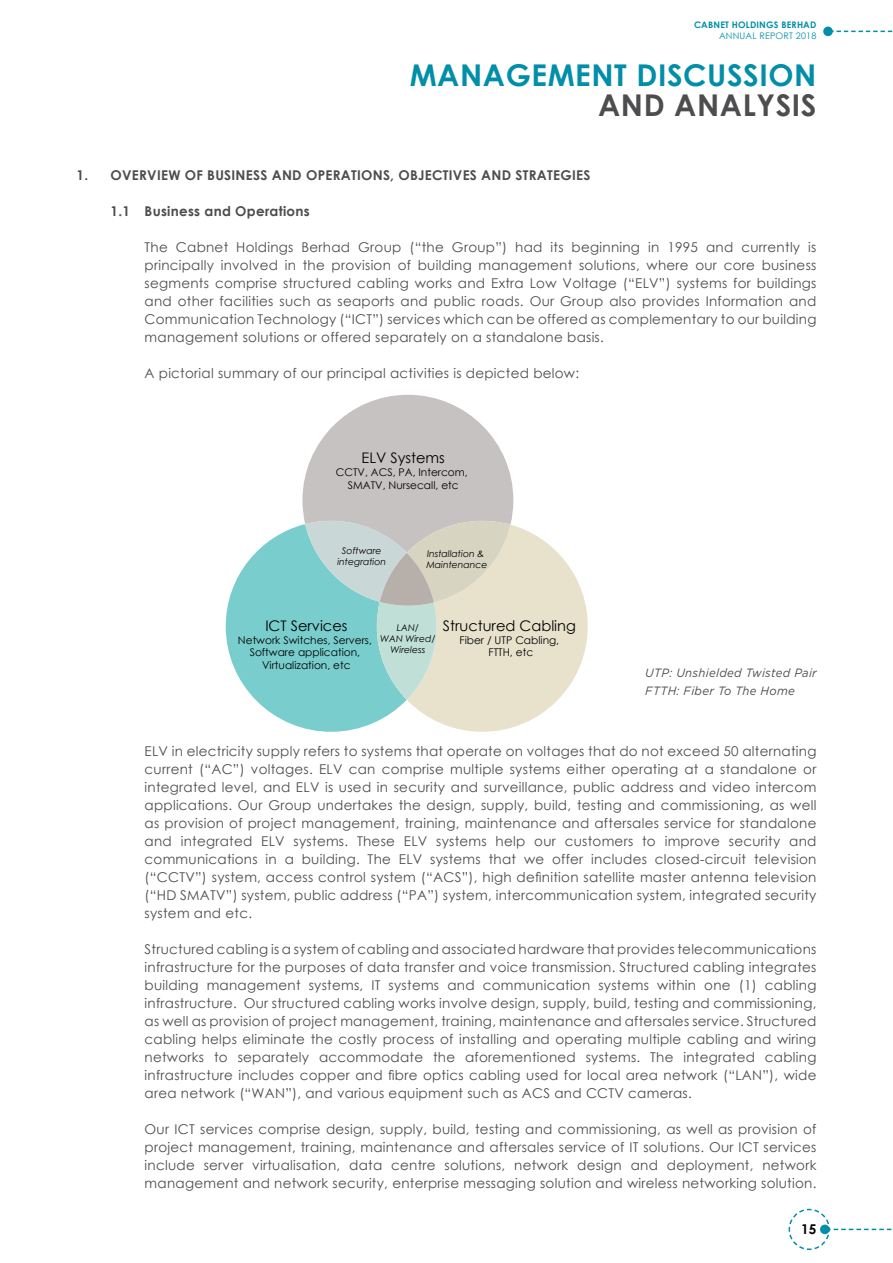
<style>
.page{position:relative;width:893px;height:1263px;background:#fff}
.page>*{position:absolute;margin:0;border:0;box-sizing:border-box;transform-origin:0 0}
.t1{font:700 30px "Century Gothic";letter-spacing:.02em;color:#008ea9}
.t2{font:700 30px "Century Gothic";letter-spacing:.02em;color:#4d4d4f}
.t3{font:14.55px "Century Gothic";color:#010101}
.t4{font:13.5px/18px "Century Gothic";letter-spacing:.02em;color:#4d4d4f;text-align:justify}
.t5{font:700 13.5px "Century Gothic";letter-spacing:.02em;color:#4d4d4f}
.t6{font:700 13.5px "Century Gothic";color:#000}
.t7{font:italic 12px/18px "Gotham";letter-spacing:.025em;color:#4d4d4f;scale:.95 1}
.t8{font:10.65px/12.8px "Century Gothic";color:#010101;text-align:center}
.t9{font:italic 9.3px/11.1px "Century Gothic";color:#010101;text-align:center}
.t10{font:700 9px "Century Gothic";letter-spacing:.02em;color:#008ea9}
.t11{font:9px "Century Gothic";letter-spacing:.02em;color:#008ea9}
</style>
<div class="page">
<svg style="left:833px;top:31px;width:60px;height:1px"></svg>
<div style="left:823px;top:27px;width:10px;height:9px;background:#008ea9;border-radius:50%"></div>
<svg style="left:788px;top:1208px;width:104px;height:42px"></svg>
<svg style="left:226px;top:395px;width:362px;height:337px"></svg>
<p class="t10" style="left:694px;top:18px;width:124px">CABNET HOLDINGS BERHAD</p>
<p class="t11" style="left:719px;top:29px;width:99px">Annual Report 2018</p>
<h1 class="t1" style="left:410px;top:53px;width:408px">MANAGEMENT DISCUSSION</h1>
<h1 class="t2" style="left:598px;top:83px;width:220px">AND ANALYSIS</h1>
<p class="t5" style="left:77px;top:165px;width:515px">1. OVERVIEW OF BUSINESS AND OPERATIONS, OBJECTIVES AND STRATEGIES</p>
<p class="t5" style="left:111px;top:201px;width:201px">1.1 Business and Operations</p>
<p class="t4" style="left:145px;top:238px;width:673px">The Cabnet Holdings Berhad Group (“the Group”) had its beginning in 1995 and currently is principally involved in the provision of building management solutions, where our core business segments comprise structured cabling works and Extra Low Voltage (“ELV”) systems for buildings and other facilities such as seaports and public roads. Our Group also provides Information and Communication Technology (“ICT”) services which can be offered as complementary to our building management solutions or offered separately on a standalone basis.</p>
<p class="t4" style="left:145px;top:364px;width:436px">A pictorial summary of our principal activities is depicted below:</p>
<p class="t3" style="left:362px;top:448px;width:85px">ELV Systems</p>
<p class="t8" style="left:336px;top:465px;width:134px">CCTV, ACS, PA, Intercom,<br>SMATV, Nursecall, etc</p>
<p class="t9" style="left:337px;top:545px;width:50px">Software integration</p>
<p class="t9" style="left:426px;top:548px;width:63px;text-align:left">Installation &amp;<br>Maintenance</p>
<p class="t3" style="left:265px;top:615px;width:84px">ICT Services</p>
<p class="t8" style="left:238px;top:633px;width:136px">Network Switches, Servers,<br>Software application,<br>Virtualization, etc</p>
<p class="t3" style="left:443px;top:615px;width:134px">Structured Cabling</p>
<p class="t8" style="left:459px;top:633px;width:101px">Fiber / UTP Cabling,<br>FTTH, etc</p>
<p class="t9" style="left:380px;top:622px;width:57px">LAN/<br>WAN Wired/<br>Wireless</p>
<p class="t7" style="left:645px;top:663px;width:182px">UTP: Unshielded Twisted Pair<br>FTTH: Fiber To The Home</p>
<p class="t4" style="left:145px;top:742px;width:673px;text-indent:27px">in electricity supply refers to systems that operate on voltages that do not exceed 50 alternating current (“AC”) voltages. ELV</p>
<p class="t4" style="left:145px;top:742px;width:9px">ELV</p>
<p class="t4" style="left:349px;top:760px;width:469px">can comprise multiple systems either operating at a standalone or</p>
<p class="t4" style="left:145px;top:778px;width:160px">integrated level, and ELV</p>
<p class="t4" style="left:145px;top:778px;width:673px;text-indent:181px">is used in security and surveillance, public address and video intercom applications. Our Group undertakes the design, supply, build, testing and commissioning, as well as provision of project management, training, maintenance and aftersales service for standalone and integrated ELV</p>
<p class="t4" style="left:294px;top:832px;width:119px">systems. These ELV</p>
<p class="t4" style="left:436px;top:832px;width:382px">systems help our customers to improve security and</p>
<p class="t4" style="left:145px;top:850px;width:263px">communications in a building. The ELV</p>
<p class="t4" style="left:145px;top:850px;width:673px;text-indent:286px">systems that we offer includes closed-circuit television (“CCTV”) system, access control system (“ACS”), high definition satellite master antenna television (“H D SMATV”) system, public address (“PA”) system, intercommunication system, integrated security system and etc.</p>
<p class="t4" style="left:145px;top:940px;width:673px">Structured cabling is a system of cabling and associated hardware that provides telecommunications infrastructure for the purposes of data transfer and voice transmission. Structured cabling integrates building management systems, IT systems and communication systems within one (1) cabling infrastructure. Our structured cabling works involve design, supply, build, testing and commissioning, as well as provision of project management, training, maintenance and aftersales service. Structured cabling helps eliminate the costly process of installing and operating multiple cabling and wiring networks to separately accommodate the aforementioned systems. The integrated cabling infrastructure includes copper and fibre optics cabling used for local area network (“LAN”), wide area network (“WAN”), and various equipment such as ACS and CCTV</p>
<p class="t4" style="left:628px;top:1084px;width:65px">cameras.</p>
<p class="t4" style="left:145px;top:1120px;width:673px;text-indent:56px">services comprise design, supply, build, testing and commissioning, as well as provision of project management, training, maintenance and aftersales service of IT solutions. Our ICT</p>
<p class="t4" style="left:145px;top:1120px;width:38px">Our ICT</p>
<p class="t4" style="left:145px;top:1138px;width:673px;text-indent:619px">services include server virtualisation, data centre solutions, network design and deployment, network management and network security, enterprise messaging solution and wireless networking solution.</p>
<p class="t6" style="left:801px;top:1218px;width:17px">15</p>
</div>
